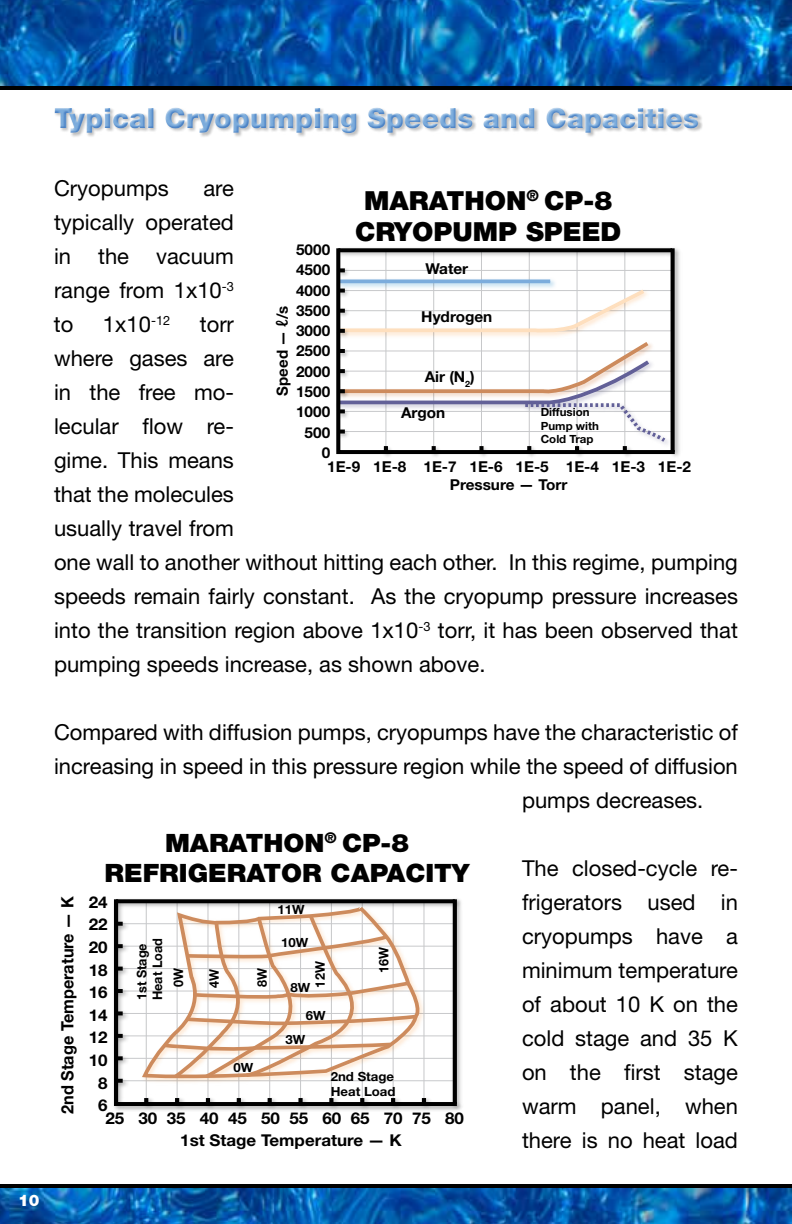
<style>
.page{position:relative;width:792px;height:1224px;background:#fff}
.page>*{position:absolute;margin:0;border:0;box-sizing:border-box;transform-origin:0 0}
.t1{font:900 28px "Helvetica Neue LT Std";color:#7cacdc}
.t2{font:900 26.4px/31.6px "Helvetica Neue LT Std";color:#000;text-align:center}
.t3{font:900 25.4px/30.4px "Helvetica Neue LT Std";color:#000;text-align:center;scale:1.04 1}
.t4{font:22px/34px "Helvetica Neue LT Std";color:#000;text-align:justify}
.t5{font:700 17px "Helvetica Neue LT Std";color:#000;scale:.96 1}
.t6{font:700 16.2px/22.6px "Helvetica Neue LT Std";color:#000;text-align:center;scale:1.04 1}
.t7{font:900 16px "Helvetica Neue LT Std";color:#fff}
.t8{font:700 15.4px "Helvetica Neue LT Std";color:#000}
.t9{font:700 15px/20.2px "Helvetica Neue LT Std";color:#000;text-align:right}
.t10{font:700 13.2px/15.8px "Helvetica Neue LT Std";color:#000;scale:.96 1}
.t11{font:700 12.6px/27.6px "Helvetica Neue LT Std";color:#000;scale:1.04 1}
.t12{font:700 11.2px/13.6px "Helvetica Neue LT Std";color:#000}
</style>
<div class="page">
<img style="left:0;top:1188px;width:792px;height:36px">
<img style="left:0;top:0;width:792px;height:86px">
<hr style="left:0;top:86px;width:792px;height:4px;background:#000">
<hr style="left:0;top:1184px;width:792px;height:4px;background:#000">
<img style="left:336px;top:248px;width:344px;height:209px">
<svg style="left:338px;top:248px;width:333px;height:4px"></svg>
<svg style="left:339px;top:268px;width:6px;height:4px"></svg>
<svg style="left:336px;top:286px;width:334px;height:166px"></svg>
<svg style="left:671px;top:248px;width:4px;height:204px"></svg>
<svg style="left:113px;top:911px;width:336px;height:197px"></svg>
<img style="left:113px;top:898px;width:336px;height:13px">
<svg style="left:116px;top:899px;width:333px;height:4px"></svg>
<img style="left:113px;top:918px;width:17px;height:15px">
<svg style="left:116px;top:922px;width:7px;height:4px"></svg>
<img style="left:113px;top:941px;width:17px;height:15px">
<svg style="left:116px;top:944px;width:7px;height:4px"></svg>
<img style="left:113px;top:963px;width:17px;height:15px">
<svg style="left:116px;top:967px;width:7px;height:4px"></svg>
<img style="left:113px;top:985px;width:17px;height:16px">
<svg style="left:116px;top:989px;width:7px;height:4px"></svg>
<img style="left:113px;top:1008px;width:17px;height:15px">
<svg style="left:116px;top:1011px;width:7px;height:4px"></svg>
<img style="left:113px;top:1030px;width:17px;height:15px">
<svg style="left:116px;top:1034px;width:7px;height:4px"></svg>
<img style="left:113px;top:1053px;width:17px;height:15px">
<svg style="left:116px;top:1056px;width:7px;height:4px"></svg>
<img style="left:113px;top:1075px;width:17px;height:15px">
<svg style="left:116px;top:1079px;width:7px;height:4px"></svg>
<img style="left:140px;top:1094px;width:16px;height:17px">
<svg style="left:144px;top:1098px;width:4px;height:6px"></svg>
<img style="left:202px;top:1094px;width:16px;height:17px">
<svg style="left:206px;top:1098px;width:4px;height:6px"></svg>
<img style="left:264px;top:1094px;width:16px;height:17px">
<svg style="left:268px;top:1098px;width:4px;height:6px"></svg>
<img style="left:326px;top:1094px;width:15px;height:17px">
<svg style="left:329px;top:1098px;width:4px;height:6px"></svg>
<img style="left:387px;top:1094px;width:16px;height:17px">
<svg style="left:391px;top:1098px;width:4px;height:6px"></svg>
<img style="left:449px;top:898px;width:14px;height:213px">
<svg style="left:453px;top:899px;width:4px;height:205px"></svg>
<img style="left:171px;top:1094px;width:16px;height:17px">
<svg style="left:175px;top:1098px;width:4px;height:6px"></svg>
<img style="left:233px;top:1094px;width:16px;height:17px">
<svg style="left:237px;top:1098px;width:4px;height:6px"></svg>
<img style="left:295px;top:1094px;width:16px;height:17px">
<svg style="left:299px;top:1098px;width:4px;height:6px"></svg>
<img style="left:356px;top:1094px;width:16px;height:17px">
<svg style="left:360px;top:1098px;width:4px;height:6px"></svg>
<img style="left:418px;top:1094px;width:16px;height:17px">
<svg style="left:422px;top:1098px;width:4px;height:6px"></svg>
<img style="left:138px;top:903px;width:289px;height:183px">
<svg style="left:140px;top:900px;width:283px;height:180px"></svg>
<svg style="left:161px;top:912px;width:259px;height:169px"></svg>
<div style="left:54px;top:107px;width:649px;height:31px;background:#000;opacity:.25"></div>
<div style="left:52px;top:107px;width:649px;height:28px;background:#7cacdc;opacity:.75"></div>
<p class="t1" style="left:54px;top:101px;width:646px">Typical Cryopumping Speeds and Capacities</p>
<p class="t4" style="left:54px;top:171px;width:116px">Cryopumps</p>
<p class="t4" style="left:54px;top:171px;width:182px;text-indent:149px">are typically operated in the vacuum range from 1x10<sup>-3 </sup>to</p>
<p class="t2" style="left:355px;top:184px;width:268px">MARATHON<sup>®</sup> CP-8<br>CRYOPUMP SPEED</p>
<p class="t9" style="left:296px;top:239px;width:36px">5000<br>4500<br>4000<br>3500<br>3000<br>2500<br>2000<br>1500<br>1000<br>500<br>0</p>
<p class="t9" style="left:327px;top:456px;width:365px">1E-9 1E-8 1E-7 1E-6 1E-5 1E-4 1E-3 1E-2</p>
<p class="t9" style="left:425px;top:258px;width:44px">Water</p>
<p class="t9" style="left:421px;top:307px;width:73px">Hydrogen</p>
<p class="t8" style="left:273px;top:396px;width:92px;rotate:-90deg">Speed — ℓ/s</p>
<p class="t4" style="left:103px;top:307px;width:69px">1x10<sup>-12</sup></p>
<p class="t4" style="left:54px;top:307px;width:686px;text-align:left;text-indent:146px">torr<br>where gases are<br>in the free mo-<br>lecular flow re-<br>gime. This means<br>that the molecules<br>usually travel from<br>one wall to another without hitting each other. In this regime, pumping speeds remain fairly constant. As the cryopump pressure increases into the transition region above 1x10<sup>-3</sup> torr, it has been observed that pumping speeds increase, as shown above.</p>
<p class="t9" style="left:425px;top:366px;width:52px">Air (N<sub>2</sub>)</p>
<p class="t9" style="left:401px;top:402px;width:46px">Argon</p>
<p class="t12" style="left:541px;top:405px;width:60px">Diffusion<br>Pump with<br>Cold Trap</p>
<p class="t9" style="left:450px;top:474px;width:119px">Pressure — Torr</p>
<p class="t4" style="left:54px;top:715px;width:685px">Compared with diffusion pumps, cryopumps have the characteristic of</p>
<p class="t4" style="left:54px;top:749px;width:685px">increasing in speed in this pressure region while the speed of diffusion</p>
<p class="t4" style="left:522px;top:783px;width:183px">pumps decreases.</p>
<p class="t5" style="left:57px;top:1114px;width:228px;rotate:-90deg">2nd Stage Temperature — K</p>
<p class="t3" style="left:105px;top:827px;width:352px">MARATHON<sup>®</sup> CP-8<br>REFRIGERATOR CAPACITY</p>
<p class="t6" style="left:89px;top:890px;width:20px">24<br>22<br>20<br>18<br>16<br>14<br>12<br>10<br>8<br>6</p>
<p class="t6" style="left:105px;top:1106px;width:346px">25 30 35 40 45 50 55 60 65 70 75 80</p>
<p class="t11" style="left:277px;top:895px;width:28px">11W</p>
<p class="t11" style="left:281px;top:928px;width:28px">10W</p>
<p class="t11" style="left:306px;top:974px;width:21px;text-indent:-15px">8W<br>6W</p>
<p class="t11" style="left:285px;top:1026px;width:21px">3W</p>
<p class="t10" style="left:134px;top:1000px;width:66px;rotate:-90deg">1st Stage<br>Heat Load</p>
<p class="t10" style="left:376px;top:973px;width:29px;rotate:-90deg">16W</p>
<p class="t10" style="left:170px;top:987px;width:21px;rotate:-90deg">0W</p>
<p class="t10" style="left:206px;top:988px;width:21px;rotate:-90deg">4W</p>
<p class="t10" style="left:254px;top:987px;width:21px;rotate:-90deg">8W</p>
<p class="t10" style="left:312px;top:988px;width:29px;rotate:-90deg">12W</p>
<p class="t11" style="left:233px;top:1053px;width:21px">0W</p>
<p class="t11" style="left:331px;top:1068px;width:64px;line-height:15.2px">2nd Stage<br>Heat Load</p>
<p class="t6" style="left:180px;top:1128px;width:215px">1st Stage Temperature — K</p>
<p class="t4" style="left:522px;top:851px;width:218px">The closed-cycle re&shy;frigerators used in cryopumps have a minimum temperature of about 10 K on the cold stage and 35 K on the first stage warm panel, when there is no heat load</p>
<p class="t7" style="left:18px;top:1191px;width:23px">10</p>
</div>
